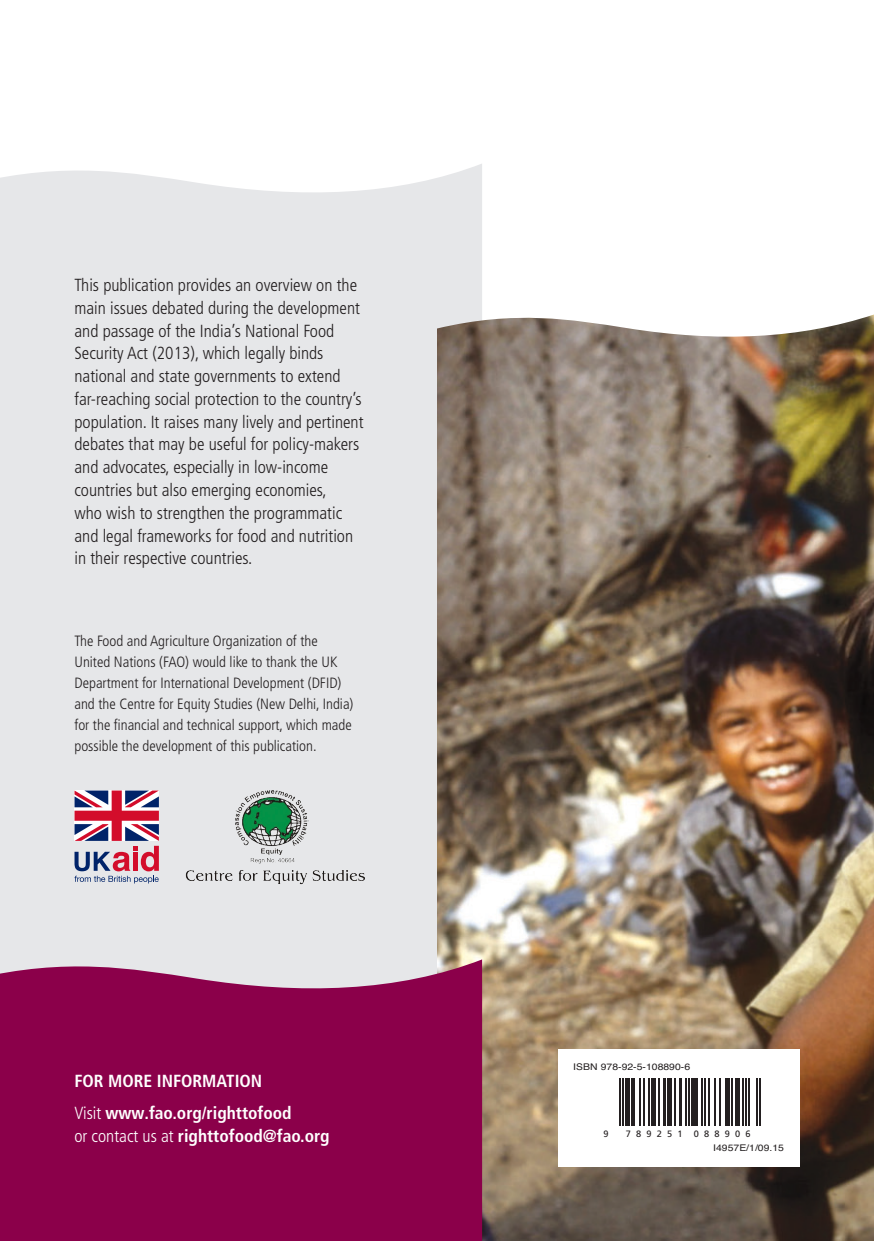
<style>
.page{position:relative;width:874px;height:1241px;background:#fff}
.page>*{position:absolute;margin:0;border:0;box-sizing:border-box;transform-origin:0 0}
.back{font:300 condensed 17.5px/22.8px "Frutiger LT Std";color:#231f20}
.BOTTOM{font:700 condensed 17.5px/22.8px "Frutiger LT Pro";color:#fff}
.back-2{font:300 condensed 14.88px/21px "Frutiger LT Std";color:#231f20}
.t1{font:9.28px "Helvetica";color:#231f20;scale:1.13 1}
.t2{font:9.28px "Frutiger LT Std";letter-spacing:.57em;color:#231f20}
.s1{font-weight:300}
</style>
<div class="page">
<div style="left:0;top:164px;width:482px;height:793px;background:#e6e7e9"></div>
<svg style="left:74px;top:790px;width:85px;height:93px;background:#b7859c"></svg>
<img style="left:184px;top:789px;width:181px;height:95px">
<img style="left:437px;top:310px;width:436px;height:930px">
<svg style="left:0;top:957px;width:482px;height:283px;background:#910f54"></svg>
<div style="left:557px;top:1048px;width:242px;height:118px;background:#fff"></div>
<hr style="left:619px;top:1077px;width:2px;height:48px;background:#231f20">
<hr style="left:622px;top:1077px;width:2px;height:48px;background:#231f20">
<hr style="left:625px;top:1077px;width:4px;height:48px;background:#231f20">
<hr style="left:631px;top:1077px;width:3px;height:48px;background:#231f20">
<hr style="left:638px;top:1077px;width:2px;height:48px;background:#231f20">
<hr style="left:643px;top:1077px;width:1px;height:48px;background:#231f20">
<hr style="left:647px;top:1077px;width:2px;height:48px;background:#231f20">
<div style="left:650px;top:1077px;width:5px;height:48px;background:#231f20"></div>
<hr style="left:658px;top:1077px;width:1px;height:48px;background:#231f20">
<hr style="left:662px;top:1077px;width:3px;height:48px;background:#231f20">
<div style="left:666px;top:1077px;width:5px;height:48px;background:#231f20"></div>
<hr style="left:674px;top:1077px;width:1px;height:48px;background:#231f20">
<hr style="left:678px;top:1077px;width:3px;height:48px;background:#231f20">
<hr style="left:684px;top:1077px;width:2px;height:48px;background:#231f20">
<hr style="left:687px;top:1077px;width:2px;height:48px;background:#231f20">
<hr style="left:690px;top:1077px;width:2px;height:48px;background:#231f20">
<hr style="left:693px;top:1077px;width:4px;height:48px;background:#231f20">
<hr style="left:700px;top:1077px;width:2px;height:48px;background:#231f20">
<hr style="left:703px;top:1077px;width:2px;height:48px;background:#231f20">
<hr style="left:708px;top:1077px;width:1px;height:48px;background:#231f20">
<hr style="left:714px;top:1077px;width:1px;height:48px;background:#231f20">
<hr style="left:718px;top:1077px;width:2px;height:48px;background:#231f20">
<div style="left:724px;top:1077px;width:5px;height:48px;background:#231f20"></div>
<hr style="left:730px;top:1077px;width:1px;height:48px;background:#231f20">
<div style="left:734px;top:1077px;width:5px;height:48px;background:#231f20"></div>
<hr style="left:742px;top:1077px;width:1px;height:48px;background:#231f20">
<hr style="left:745px;top:1077px;width:1px;height:48px;background:#231f20">
<hr style="left:748px;top:1077px;width:1px;height:48px;background:#231f20">
<hr style="left:755px;top:1077px;width:2px;height:48px;background:#231f20">
<hr style="left:758px;top:1077px;width:2px;height:48px;background:#231f20">
<p class="back" style="left:74px;top:274px;width:290px">This publication provides an overview on the main issues debated during the development and passage of the India’s National Food Security Act (2013), which legally binds national and state governments to extend far-reaching social protection to the country’s population. It raises many lively and pertinent debates that may be useful for policy-makers and advocates, especially in low-income countries but also emerging economies,<br>who wish to strengthen the programmatic and legal frameworks for food and nutrition in their respective countries.</p>
<p class="back-2" style="left:74px;top:630px;width:280px">The Food and Agriculture Organization of the United Nations (FAO) would like to thank the UK Department for International Development (DFID) and the Centre for Equity Studies (New Delhi, India) for the financial and technical support, which made possible the development of this publication.</p>
<p class="BOTTOM" style="left:74px;top:1068px;width:189px">FOR MORE INFORMATION</p>
<p class="BOTTOM" style="left:74px;top:1101px;width:256px"><span class="s1">Visit</span> www.fao.org/righttofood<br><span class="s1">or contact us at</span> righttofood@fao.org</p>
<p class="t1" style="left:573px;top:1059px;width:105px">ISBN 978-92-5-108890-6</p>
<p class="t2" style="left:603px;top:1127px;width:7px">9</p>
<p class="t2" style="left:625px;top:1127px;width:126px">789251 088906</p>
<p class="t1" style="left:712px;top:1140px;width:64px">I4957E/1/09.15</p>
</div>
